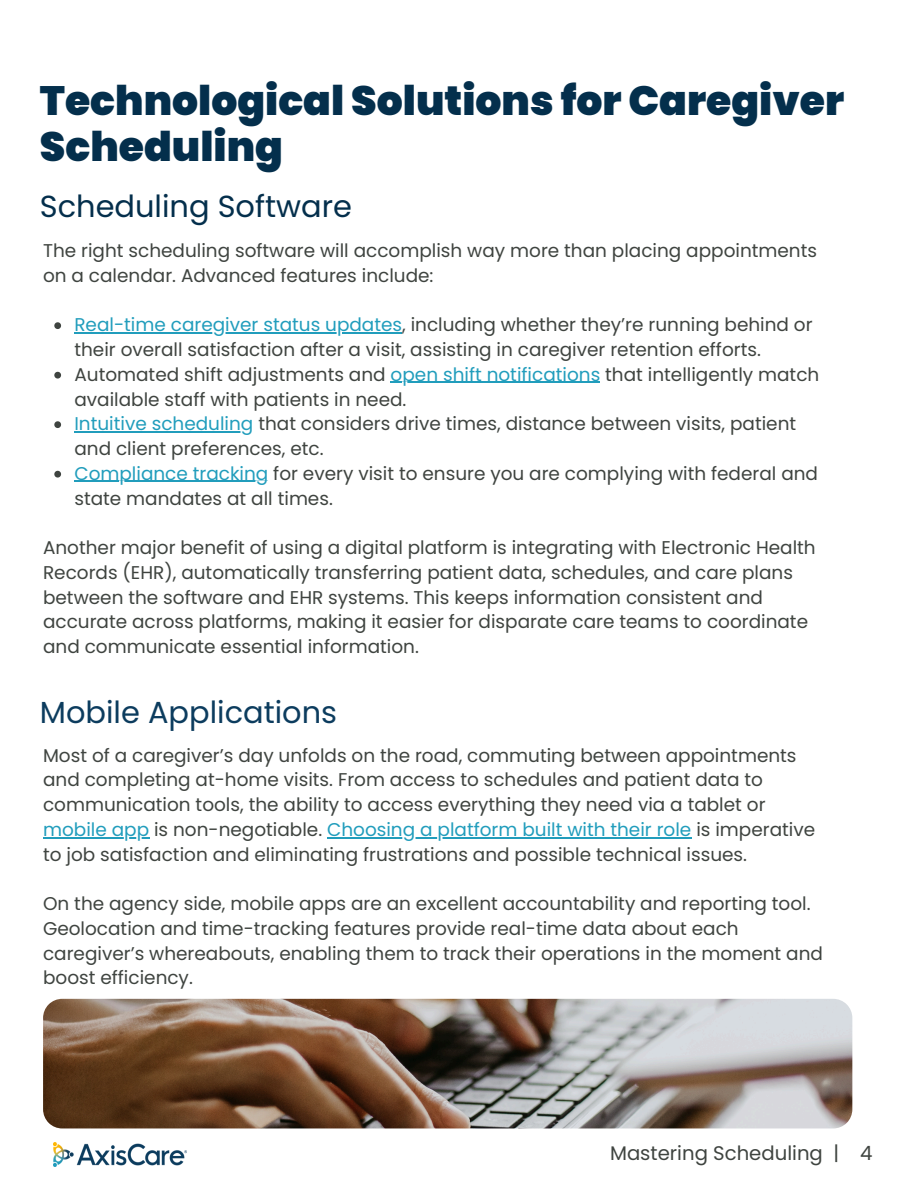
<style>
.page{position:relative;width:918px;height:1188px;background:#fff}
.page>*{position:absolute;margin:0;border:0;box-sizing:border-box;transform-origin:0 0}
.t1{font:900 40.95px/46.2px "Poppins";color:#042f4c}
.t2{font:30.45px "Poppins";color:#042f4c}
.t3{font:30.45px "Poppins";color:#0c3c5e}
.t4{font:19.65px "Poppins";color:#3f4440}
.t5{font:18.45px/24.8px "Poppins";color:#3f4440}
.s1{color:#219dbc}
</style>
<div class="page">
<img style="left:54px;top:1143px;width:133px;height:24px">
<img style="left:43px;top:999px;width:809px;height:129px">
<svg style="left:54px;top:322px;width:7px;height:7px"></svg>
<hr style="left:74px;top:332px;width:328px;height:2px;background:#219dbc">
<svg style="left:54px;top:372px;width:7px;height:7px"></svg>
<hr style="left:391px;top:382px;width:209px;height:1px;background:#219dbc">
<svg style="left:54px;top:421px;width:7px;height:7px"></svg>
<hr style="left:74px;top:431px;width:179px;height:2px;background:#219dbc">
<svg style="left:54px;top:471px;width:7px;height:7px"></svg>
<hr style="left:74px;top:481px;width:194px;height:1px;background:#219dbc">
<hr style="left:43px;top:837px;width:106px;height:1px;background:#219dbc">
<hr style="left:327px;top:837px;width:364px;height:1px;background:#219dbc">
<p class="t1" style="left:40px;top:78px;width:806px">Technological Solutions for Caregiver<br>Scheduling</p>
<p class="t2" style="left:40px;top:185px;width:314px">Scheduling Software</p>
<p class="t5" style="left:43px;top:238px;width:776px">The right scheduling software will accomplish way more than placing appointments on a calendar. Advanced features include:</p>
<p class="t5" style="left:74px;top:312px;width:740px"><span class="s1">Real-time caregiver status updates</span>, including whether they’re running behind or their overall satisfaction after a visit, assisting in caregiver retention efforts.</p>
<p class="t5" style="left:74px;top:362px;width:746px">Automated shift adjustments and <span class="s1">open shift notifications</span> that intelligently match</p>
<p class="t5" style="left:74px;top:387px;width:723px">available staff with patients in need.<br><span class="s1">Intuitive scheduling</span> that considers drive times, distance between visits, patient</p>
<p class="t5" style="left:74px;top:436px;width:745px">and client preferences, etc.<br><span class="s1">Compliance tracking</span> for every visit to ensure you are complying with federal and</p>
<p class="t5" style="left:74px;top:486px;width:260px">state mandates at all times.</p>
<p class="t5" style="left:43px;top:535px;width:774px">Another major benefit of using a digital platform is integrating with Electronic Health</p>
<p class="t5" style="left:43px;top:560px;width:767px">Records (EHR), automatically transferring patient data, schedules, and care plans between the software and EHR systems. This keeps information consistent and accurate across platforms, making it easier for disparate care teams to coordinate and communicate essential information.</p>
<p class="t3" style="left:40px;top:691px;width:299px">Mobile Applications</p>
<p class="t5" style="left:43px;top:743px;width:774px">Most of a caregiver’s day unfolds on the road, commuting between appointments and completing at-home visits. From access to schedules and patient data to communication tools, the ability to access everything they need via a tablet or <span class="s1">mobile app</span> is non-negotiable. <span class="s1">Choosing a platform built with their role</span> is imperative to job satisfaction and eliminating frustrations and possible technical issues.</p>
<p class="t5" style="left:43px;top:891px;width:781px">On the agency side, mobile apps are an excellent accountability and reporting tool.<br>Geolocation and time-tracking features provide real-time data about each caregiver’s whereabouts, enabling them to track their operations in the moment and boost efficiency.</p>
<p class="t4" style="left:610px;top:1139px;width:264px">Mastering Scheduling | 4</p>
</div>
